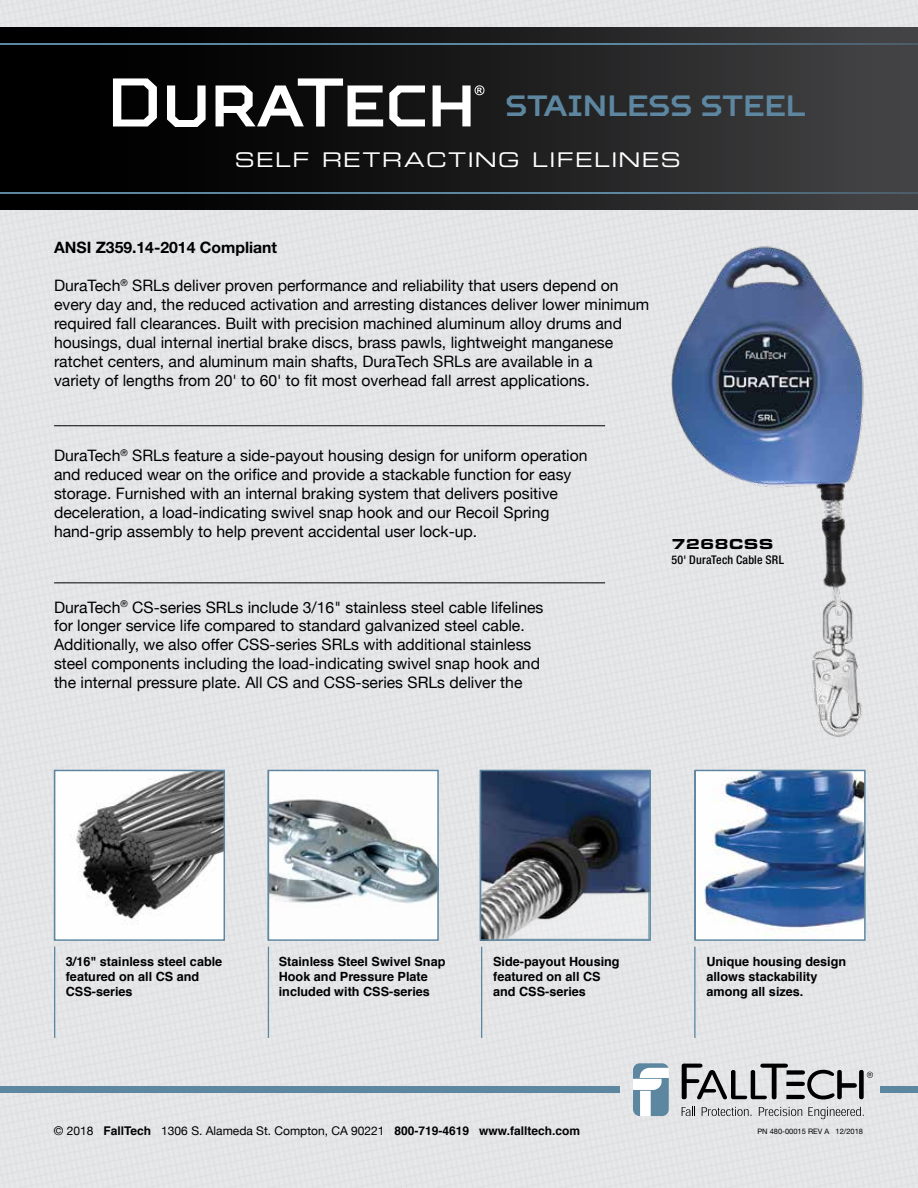
<style>
.page{position:relative;width:918px;height:1188px;background:#e4e5e7}
.page>*{position:absolute;margin:0;border:0;box-sizing:border-box;transform-origin:0 0}
.t1{font:700 29.4px "Squares";color:#5d87a1}
.t2{font:20.25px "Eurostile Extended Two";letter-spacing:.07em;color:#fff}
.t3{font:15.75px/18.9px "Helvetica Neue";color:#000}
.t4{font:700 15.75px "Helvetica Neue LT Std";color:#000}
.t5{font:15px "Eurostile Extended Black DTC";color:#000}
.t6{font:700 12.6px/15.1px "Helvetica";color:#000}
.t7{font:12px "Helvetica Neue";color:#000}
.t8{font:500 condensed 12px "Helvetica Neue LT Std";letter-spacing:.015em;color:#000}
.t9{font:7.5px "Helvetica Neue LT Std";color:#000}
.s1{font-family:"Helvetica";font-weight:700}
</style>
<div class="page">
<img style="left:657px;top:238px;width:226px;height:504px">
<hr style="left:54px;top:947px;width:1px;height:91px;background:#5d87a1">
<hr style="left:268px;top:947px;width:1px;height:91px;background:#5d87a1">
<hr style="left:481px;top:947px;width:1px;height:91px;background:#5d87a1">
<hr style="left:694px;top:947px;width:2px;height:91px;background:#5d87a1">
<img style="left:271px;top:773px;width:165px;height:165px">
<div style="left:268px;top:770px;width:171px;height:171px;border:2px solid #5d87a1"></div>
<img style="left:57px;top:773px;width:165px;height:165px">
<div style="left:54px;top:770px;width:171px;height:171px;border:2px solid #5d87a1"></div>
<img style="left:483px;top:773px;width:165px;height:165px">
<div style="left:480px;top:770px;width:171px;height:171px;border:2px solid #5d87a1"></div>
<img style="left:697px;top:773px;width:166px;height:165px">
<div style="left:694px;top:770px;width:172px;height:171px;border:2px solid #5d87a1"></div>
<div style="left:0;top:28px;width:918px;height:181px;background:linear-gradient(to right,#000,#414142)"></div>
<hr style="left:0;top:192px;width:918px;height:2px;background:#5d87a1">
<hr style="left:0;top:43px;width:918px;height:2px;background:#5d87a1">
<div style="left:0;top:1086px;width:620px;height:7px;background:#5d87a1"></div>
<div style="left:881px;top:1086px;width:37px;height:7px;background:#5d87a1"></div>
<div style="left:859px;top:1070px;width:5px;height:29px;background:#000;border-radius:2px"></div>
<svg style="left:682px;top:1064px;width:175px;height:35px;background:#a1a1a2"></svg>
<svg style="left:867px;top:1072px;width:6px;height:6px"></svg>
<svg style="left:682px;top:1107px;width:13px;height:9px"></svg>
<svg style="left:759px;top:1107px;width:43px;height:9px"></svg>
<svg style="left:808px;top:1107px;width:56px;height:12px"></svg>
<svg style="left:702px;top:1107px;width:50px;height:9px"></svg>
<svg style="left:633px;top:1063px;width:36px;height:53px"></svg>
<hr style="left:54px;top:425px;width:551px;height:1px;background:#000">
<hr style="left:54px;top:582px;width:551px;height:1px;background:#000">
<svg style="left:113px;top:78px;width:44px;height:48px"></svg>
<svg style="left:167px;top:86px;width:39px;height:41px"></svg>
<svg style="left:216px;top:78px;width:167px;height:49px"></svg>
<svg style="left:389px;top:86px;width:36px;height:40px"></svg>
<svg style="left:433px;top:85px;width:51px;height:41px"></svg>
<h1 class="t1" style="left:505px;top:88px;width:302px">STAINLESS STEEL</h1>
<p class="t2" style="left:235px;top:146px;width:447px">SELF RETRACTING LIFELINES</p>
<p class="t4" style="left:54px;top:238px;width:225px">ANSI Z359.14-2014 Compliant</p>
<p class="t3" style="left:54px;top:277px;width:597px">DuraTech<sup>®</sup> SRLs deliver proven performance and reliability that users depend on every day and, the reduced activation and arresting distances deliver lower minimum required fall clearances. Built with precision machined aluminum alloy drums and housings, dual internal inertial brake discs, brass pawls, lightweight manganese ratchet centers, and aluminum main shafts, DuraTech SRLs are available in a<br>variety of lengths from 20' to 60' to fit most overhead fall arrest applications.</p>
<p class="t3" style="left:54px;top:447px;width:535px">DuraTech<sup>®</sup> SRLs feature a side-payout housing design for uniform operation and reduced wear on the orifice and provide a stackable function for easy storage. Furnished with an internal braking system that delivers positive deceleration, a load-indicating swivel snap hook and our Recoil Spring hand-grip assembly to help prevent accidental user lock-up.</p>
<p class="t3" style="left:54px;top:598px;width:491px">DuraTech<sup>®</sup> CS-series SRLs include 3/16" stainless steel cable lifelines for longer service life compared to standard galvanized steel cable.<br>Additionally, we also offer CSS-series SRLs with additional stainless steel components including the load-indicating swivel snap hook and the internal pressure plate. All CS and CSS-series SRLs deliver the</p>
<p class="t5" style="left:672px;top:536px;width:103px">7268CSS</p>
<p class="t8" style="left:672px;top:553px;width:114px">50' DuraTech Cable SRL</p>
<p class="t6" style="left:66px;top:954px;width:158px">3/16" stainless steel cable featured on all CS and<br>CSS-series</p>
<p class="t6" style="left:279px;top:954px;width:168px">Stainless Steel Swivel Snap<br>Hook and Pressure Plate included with CSS-series</p>
<p class="t6" style="left:493px;top:954px;width:128px">Side-payout Housing featured on all CS and CSS-series</p>
<p class="t6" style="left:706px;top:954px;width:141px">Unique housing design allows stackability among all sizes.</p>
<p class="t7" style="left:54px;top:1122px;width:528px">© 2018 <span class="s1">FallTech</span> 1306 S. Alameda St. Compton, CA 90221 <span class="s1">800-719-4619 www.falltech.com</span></p>
<p class="t9" style="left:757px;top:1127px;width:107px">PN 480-00015 REV A 12/2018</p>
</div>
